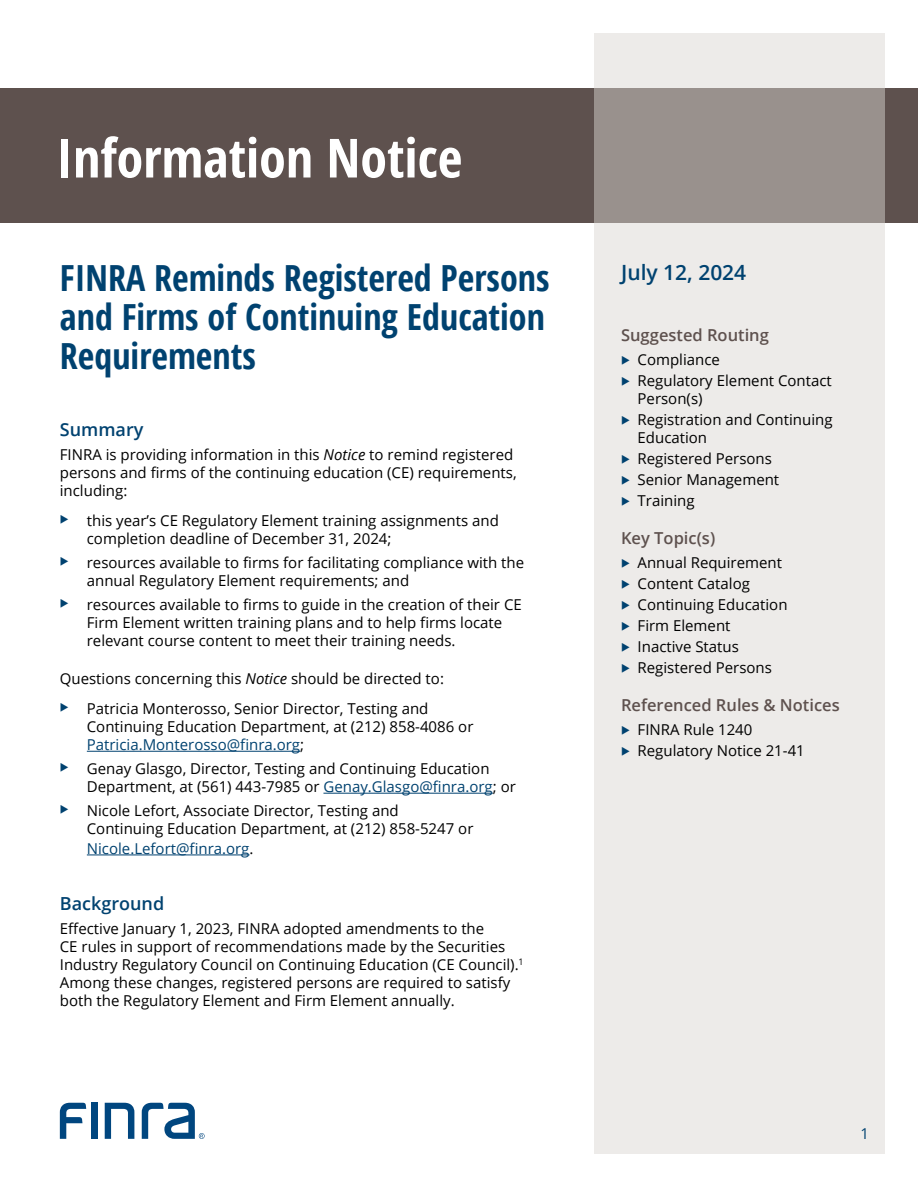
<style>
.page{position:relative;width:918px;height:1188px;background:#fff}
.page>*{position:absolute;margin:0;border:0;box-sizing:border-box;transform-origin:0 0}
.t1{font:700 condensed 54px "Open Sans";color:#fff}
.t2{font:700 condensed 36px/39px "Open Sans";color:#004270}
.t3{font:600 21px "Open Sans";color:#004270}
.t4{font:600 18px "Open Sans";color:#004270}
.t5{font:600 16.5px "Open Sans";color:#5e514e}
.t6{font:15px/18px "Open Sans";color:#000}
.t7{font:15px "Open Sans";color:#004270}
.s1{font-style:italic}
.s2{color:#004270}
.s3{color:#000}
</style>
<div class="page">
<div style="left:0;top:88px;width:918px;height:135px;background:#5e514e"></div>
<svg style="left:594px;top:34px;width:290px;height:1120px;background:#e2e0dd"></svg>
<div style="left:91px;top:1103px;width:6px;height:36px;background:#00467f"></div>
<svg style="left:105px;top:1103px;width:29px;height:36px"></svg>
<svg style="left:60px;top:1103px;width:26px;height:36px"></svg>
<svg style="left:142px;top:1103px;width:63px;height:36px"></svg>
<hr style="left:87px;top:751px;width:213px;height:1px;background:#004270">
<hr style="left:323px;top:793px;width:170px;height:1px;background:#004270">
<hr style="left:87px;top:855px;width:163px;height:1px;background:#004270">
<svg style="left:622px;top:356px;width:8px;height:8px"></svg>
<svg style="left:622px;top:377px;width:8px;height:8px"></svg>
<svg style="left:622px;top:416px;width:8px;height:8px"></svg>
<svg style="left:622px;top:455px;width:8px;height:8px"></svg>
<svg style="left:622px;top:476px;width:8px;height:8px"></svg>
<svg style="left:622px;top:497px;width:8px;height:8px"></svg>
<svg style="left:622px;top:558px;width:8px;height:9px"></svg>
<svg style="left:622px;top:579px;width:8px;height:9px"></svg>
<svg style="left:622px;top:600px;width:8px;height:9px"></svg>
<svg style="left:622px;top:621px;width:8px;height:9px"></svg>
<svg style="left:622px;top:642px;width:8px;height:9px"></svg>
<svg style="left:622px;top:663px;width:8px;height:9px"></svg>
<svg style="left:622px;top:725px;width:8px;height:9px"></svg>
<svg style="left:622px;top:746px;width:8px;height:9px"></svg>
<h1 class="t1" style="left:57px;top:120px;width:407px">Information Notice</h1>
<h2 class="t2" style="left:60px;top:258px;width:491px">FINRA Reminds Registered Persons and Firms of Continuing Education<br>Requirements</h2>
<p class="t4" style="left:60px;top:417px;width:85px">Summary</p>
<p class="t6" style="left:60px;top:445px;width:458px">FINRA is providing information in this <span class="s1">Notice</span> to remind registered persons and firms of the continuing education (CE) requirements, including:</p>
<p class="t6" style="left:87px;top:511px;width:414px">this year’s CE Regulatory Element training assignments and completion deadline of December 31, 2024;</p>
<p class="t6" style="left:87px;top:553px;width:439px">resources available to firms for facilitating compliance with the annual Regulatory Element requirements; and</p>
<p class="t6" style="left:87px;top:595px;width:436px">resources available to firms to guide in the creation of their CE<br>Firm Element written training plans and to help firms locate relevant course content to meet their training needs.</p>
<p class="t6" style="left:87px;top:663px;width:359px;line-height:30px;text-indent:-27px">Questions concerning this <span class="s1">Notice</span> should be directed to:<br>Patricia Monterosso, Senior Director, Testing and</p>
<p class="t6" style="left:87px;top:717px;width:388px">Continuing Education Department, at (212) 858-4086 or<br><span class="s2">Patricia.Monterosso@finra.org</span>;</p>
<p class="t6" style="left:87px;top:759px;width:431px">Genay Glasgo, Director, Testing and Continuing Education<br>Department, at (561) 443-7985 or <span class="s2">Genay.Glasgo@finra.org</span>; or</p>
<p class="t6" style="left:87px;top:801px;width:388px">Nicole Lefort, Associate Director, Testing and<br>Continuing Education Department, at (212) 858-5247 or</p>
<p class="t7" style="left:87px;top:838px;width:168px">Nicole.Lefort@finra.org<span class="s3">.</span></p>
<p class="t4" style="left:60px;top:891px;width:106px">Background</p>
<p class="t6" style="left:60px;top:919px;width:465px">Effective January 1, 2023, FINRA adopted amendments to the<br>CE rules in support of recommendations made by the Securities Industry Regulatory Council on Continuing Education (CE Council).<sup>1<br></sup>Among these changes, registered persons are required to satisfy both the Regulatory Element and Firm Element annually.</p>
<h3 class="t3" style="left:621px;top:258px;width:127px">July 12, 2024</h3>
<p class="t5" style="left:621px;top:324px;width:149px">Suggested Routing</p>
<p class="t6" style="left:638px;top:349px;width:196px;line-height:21px">Compliance<br>Regulatory Element Contact</p>
<p class="t6" style="left:638px;top:388px;width:196px;line-height:21px">Person(s)<br>Registration and Continuing</p>
<p class="t6" style="left:638px;top:427px;width:143px;line-height:21px">Education<br>Registered Persons<br>Senior Management<br>Training</p>
<p class="t5" style="left:621px;top:527px;width:96px">Key Topic(s)</p>
<p class="t6" style="left:638px;top:552px;width:151px;line-height:21px">Annual Requirement<br>Content Catalog<br>Continuing Education<br>Firm Element<br>Inactive Status<br>Registered Persons</p>
<p class="t5" style="left:621px;top:694px;width:220px">Referenced Rules &amp; Notices</p>
<p class="t6" style="left:638px;top:719px;width:169px;line-height:21px">FINRA Rule 1240<br>Regulatory Notice 21-41</p>
<p class="t7" style="left:860px;top:1124px;width:10px">1</p>
</div>
